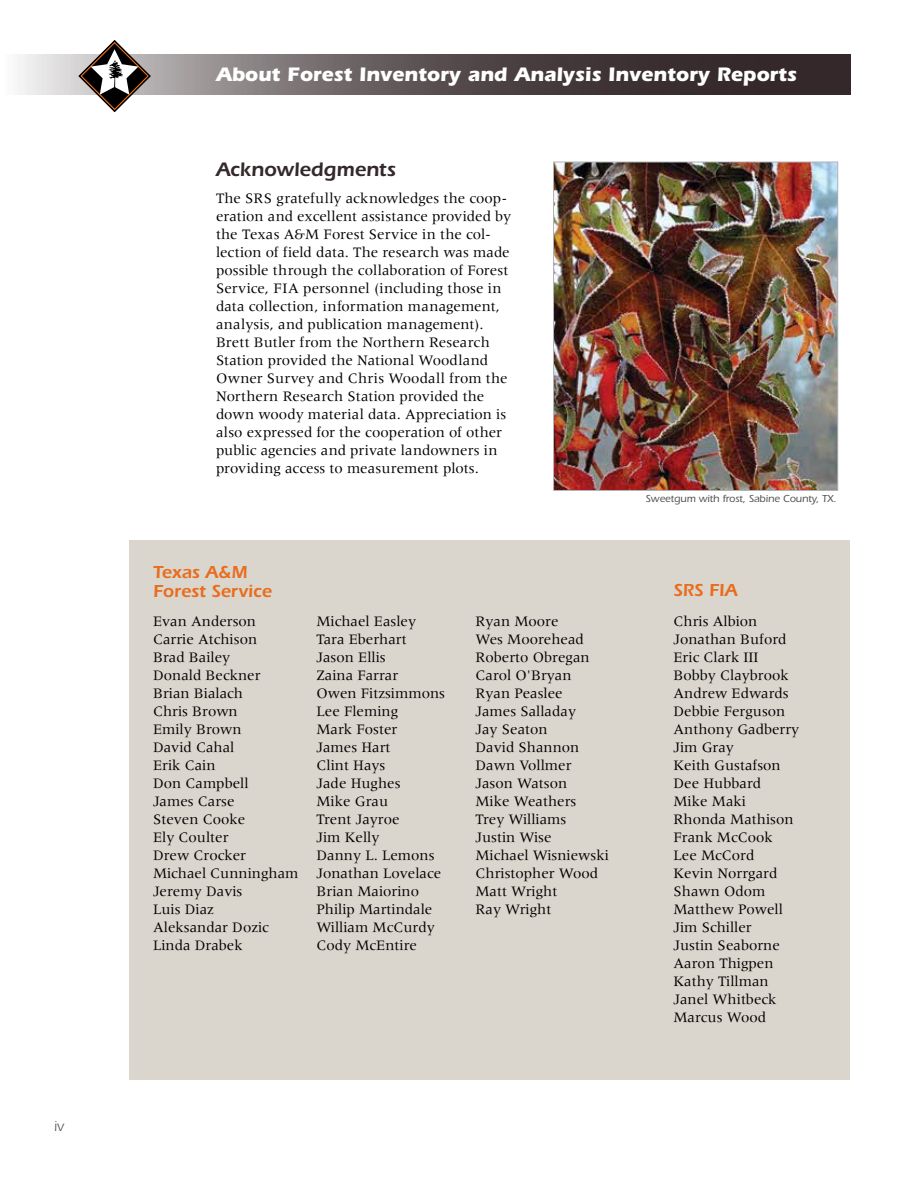
<style>
.page{position:relative;width:918px;height:1188px;background:#fff}
.page>*{position:absolute;margin:0;border:0;box-sizing:border-box;transform-origin:0 0}
.t1{font:700 20.25px "ITC Eras Std";color:#fff}
.t2{font:600 20.25px "ITC Eras Std";color:#34282a}
.t3{font:600 18px/19.5px "ITC Eras Std";letter-spacing:-.005em;color:#e86d1f}
.t4{font:15px/18px "Meridien LT Std";color:#000}
.t5{font:15px "ITC Eras Std";color:#4d4d4f}
.t6{font:500 10.5px "ITC Eras Std";color:#4d4d4f}
</style>
<div class="page">
<div style="left:130px;top:540px;width:720px;height:540px;background:#dbd6cd"></div>
<img style="left:555px;top:164px;width:281px;height:325px">
<div style="left:553px;top:162px;width:285px;height:329px;border:1px solid #b1b4b6"></div>
<svg style="left:17px;top:54px;width:833px;height:40px;background:#645b5d"></svg>
<svg style="left:78px;top:40px;width:73px;height:72px"></svg>
<p class="t5" style="left:54px;top:1117px;width:12px">iv</p>
<h1 class="t1" style="left:216px;top:63px;width:582px">About Forest Inventory and Analysis Inventory Reports</h1>
<h1 class="t2" style="left:216px;top:157px;width:181px">Acknowledgments</h1>
<p class="t4" style="left:216px;top:189px;width:297px">The SRS gratefully acknowledges the coop&shy;eration and excellent assistance provided by the Texas A&amp;M Forest Service in the col&shy;lection of field data. The research was made possible through the collaboration of Forest Service, FIA personnel (including those in data collection, information management, analysis, and publication management).<br>Brett Butler from the Northern Research Station provided the National Woodland Owner Survey and Chris Woodall from the Northern Research Station provided the down woody material data. Appreciation is also expressed for the cooperation of other public agencies and private landowners in providing access to measurement plots.</p>
<p class="t3" style="left:153px;top:562px;width:120px">Texas A&amp;M<br>Forest Service</p>
<p class="t4" style="left:153px;top:612px;width:147px">Evan Anderson<br>Carrie Atchison<br>Brad Bailey<br>Donald Beckner<br>Brian Bialach<br>Chris Brown<br>Emily Brown<br>David Cahal<br>Erik Cain<br>Don Campbell<br>James Carse<br>Steven Cooke<br>Ely Coulter<br>Drew Crocker<br>Michael Cunningham<br>Jeremy Davis<br>Luis Diaz<br>Aleksandar Dozic<br>Linda Drabek</p>
<p class="t4" style="left:316px;top:612px;width:130px">Michael Easley<br>Tara Eberhart<br>Jason Ellis<br>Zaina Farrar<br>Owen Fitzsimmons<br>Lee Fleming<br>Mark Foster<br>James Hart<br>Clint Hays<br>Jade Hughes<br>Mike Grau<br>Trent Jayroe<br>Jim Kelly<br>Danny L. Lemons<br>Jonathan Lovelace<br>Brian Maiorino<br>Philip Martindale<br>William McCurdy<br>Cody McEntire</p>
<p class="t4" style="left:476px;top:612px;width:135px">Ryan Moore<br>Wes Moorehead<br>Roberto Obregan<br>Carol O'Bryan<br>Ryan Peaslee<br>James Salladay<br>Jay Seaton<br>David Shannon<br>Dawn Vollmer<br>Jason Watson<br>Mike Weathers<br>Trey Williams<br>Justin Wise<br>Michael Wisniewski<br>Christopher Wood<br>Matt Wright<br>Ray Wright</p>
<p class="t6" style="left:646px;top:493px;width:192px">Sweetgum with frost, Sabine County, TX.</p>
<p class="t3" style="left:674px;top:580px;width:65px">SRS FIA</p>
<p class="t4" style="left:674px;top:612px;width:127px">Chris Albion<br>Jonathan Buford<br>Eric Clark III<br>Bobby Claybrook<br>Andrew Edwards<br>Debbie Ferguson<br>Anthony Gadberry<br>Jim Gray<br>Keith Gustafson<br>Dee Hubbard<br>Mike Maki<br>Rhonda Mathison<br>Frank McCook<br>Lee McCord<br>Kevin Norrgard<br>Shawn Odom<br>Matthew Powell<br>Jim Schiller<br>Justin Seaborne<br>Aaron Thigpen<br>Kathy Tillman<br>Janel Whitbeck<br>Marcus Wood</p>
</div>
